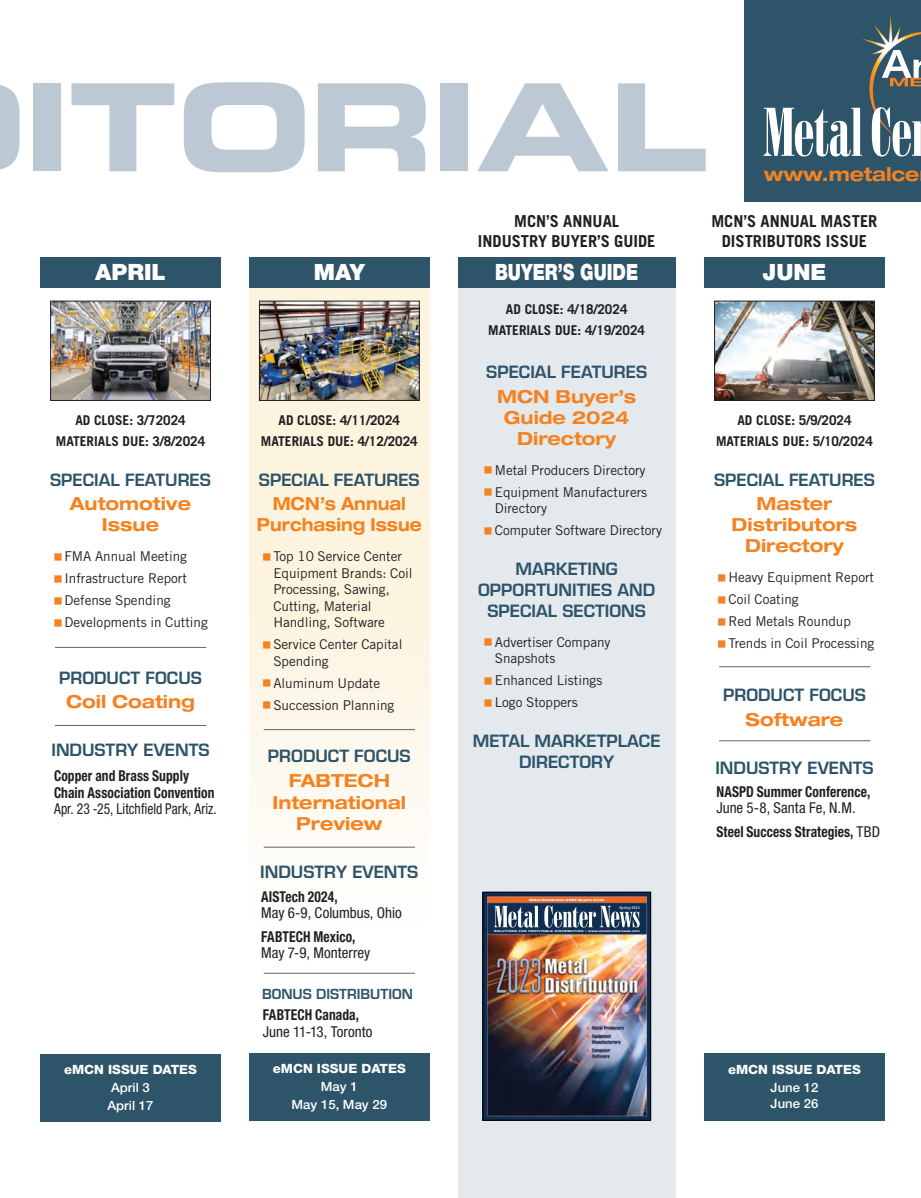
<style>
.page{position:relative;width:921px;height:1198px;background:#fff}
.page>*{position:absolute;margin:0;border:0;box-sizing:border-box;transform-origin:0 0}
.t1{font:121.5px "Eurostile LT Std Bold Ex 2";letter-spacing:-.015em;color:#bcc9d5}
.Month_Head_in_Bar{font:900 22.5px "Helvetica Neue LT Std";color:#fff}
.Month_Head_in_Bar-2{font:900 22.5px "Helvetica Neue LT Std";color:#fff;scale:.77 1}
.t2{font:700 expanded 19.2px "Helvetica Neue LT Std";letter-spacing:-.005em;color:#f58220}
.back_text_blue{font:700 expanded 18px/21px "Helvetica Neue LT Std";color:#f58220;text-align:center}
.back_text_blue-2{font:700 expanded 18px/21px "Helvetica Neue LT Std";color:#f58220;text-align:center;scale:.88 1}
.back_text_blue-3{font:600 16.5px/21px "Eurostile LT Std";color:#2e546a;text-align:center}
.Annual_Issue{font:700 16.5px/19.8px "Trade Gothic LT Std";color:#231f20;text-align:center}
.Text_IndustryEvent{font:700 condensed 15px/16.5px "Helvetica Neue LT Std";letter-spacing:.005em;color:#231f20;scale:.9 1}
.Text_IndustryEvent-2{font:condensed 15px/16.5px "Helvetica Neue LT Std";color:#231f20}
.t3{font:13.5px/16.5px "Trade Gothic LT Std";color:#231f20}
.SPEC_PAGE_Text_Bold_Start{font:700 13.5px/21px "Trade Gothic LT Std";color:#231f20;text-align:center}
.back_text_blue-4{font:600 13.5px "Eurostile LT Std";color:#2e546a}
.E-MCN{font:800 12.75px "Helvetica Neue LT Std";color:#fff}
.E-MCN-2{font:500 12.75px/16.5px "Helvetica Neue LT Std";color:#fff}
.t4{font:900 condensed 3.9px "Helvetica Neue LT Std";letter-spacing:.02em;color:#9bb3dc}
.t5{font:800 expanded 3px "Helvetica Neue LT Std";letter-spacing:.005em;color:#fff}
.t6{font:700 expanded 2.7px "Helvetica Neue LT Std";letter-spacing:.11em;color:#fff;scale:1.07 1}
.s1{font-family:"Universal Std Newswith Comm Pi";font-size:9px;color:#f58220}
.s2{font-weight:400}
.s3{font-weight:700}
.s4{font-family:"Universal Std Newswith Comm Pi";font-weight:400;font-stretch:normal;color:#f36824}
.s5{font-size:2.85px}
</style>
<div class="page">
<div style="left:40px;top:257px;width:180px;height:30px;background:#2e546a"></div>
<div style="left:40px;top:1054px;width:180px;height:67px;background:#2e546a"></div>
<div style="left:458px;top:287px;width:217px;height:911px;background:#e4e9ee"></div>
<div style="left:458px;top:257px;width:217px;height:30px;background:#2e546a"></div>
<img style="left:485px;top:894px;width:164px;height:224px">
<svg style="left:494px;top:906px;width:146px;height:21px;background:#6b7e93"></svg>
<div style="left:483px;top:892px;width:168px;height:228px;border:1px solid #000"></div>
<div style="left:744px;top:0;width:177px;height:202px;background:#2e546a"></div>
<svg style="left:763px;top:16px;width:158px;height:141px"></svg>
<hr style="left:55px;top:647px;width:151px;height:1px;background:#636366">
<hr style="left:55px;top:725px;width:151px;height:1px;background:#636366">
<img style="left:52px;top:303px;width:157px;height:96px">
<div style="left:50px;top:301px;width:161px;height:100px;border:1px solid #231f20"></div>
<svg style="left:249px;top:287px;width:180px;height:561px;fill:#fdf4e0"></svg>
<div style="left:249px;top:257px;width:180px;height:30px;background:#2e546a"></div>
<div style="left:249px;top:1053px;width:180px;height:67px;background:#2e546a"></div>
<hr style="left:264px;top:729px;width:151px;height:1px;background:#636366">
<hr style="left:264px;top:847px;width:151px;height:1px;background:#636366">
<hr style="left:264px;top:973px;width:151px;height:1px;background:#636366">
<img style="left:261px;top:303px;width:156px;height:96px">
<div style="left:259px;top:301px;width:160px;height:100px;border:1px solid #231f20"></div>
<div style="left:704px;top:257px;width:180px;height:30px;background:#2e546a"></div>
<div style="left:704px;top:1053px;width:180px;height:67px;background:#2e546a"></div>
<img style="left:716px;top:303px;width:156px;height:96px">
<div style="left:714px;top:301px;width:160px;height:100px;border:1px solid #231f20"></div>
<hr style="left:719px;top:666px;width:151px;height:1px;background:#636366">
<hr style="left:719px;top:740px;width:151px;height:1px;background:#636366">
<p class="t1" style="left:23px;top:42px;width:686px">ITORIAL</p>
<p class="t2" style="left:763px;top:162px;width:157px">www.metalce</p>
<p class="Month_Head_in_Bar" style="left:95px;top:259px;width:72px">APRIL</p>
<p class="Month_Head_in_Bar" style="left:314px;top:259px;width:52px">MAY</p>
<p class="SPEC_PAGE_Text_Bold_Start" style="left:56px;top:409px;width:151px">AD CLOSE: 3/72024<br>MATERIALS DUE: 3/8/2024</p>
<p class="back_text_blue-3" style="left:50px;top:470px;width:162px">SPECIAL FEATURES</p>
<p class="back_text_blue" style="left:70px;top:493px;width:123px">Automotive<br>Issue</p>
<p class="t3" style="left:54px;top:548px;width:134px"><span class="s1">■</span> FMA Annual Meeting</p>
<p class="t3" style="left:54px;top:570px;width:134px"><span class="s1">■</span> Infrastructure Report</p>
<p class="t3" style="left:54px;top:592px;width:118px"><span class="s1">■</span> Defense Spending</p>
<p class="t3" style="left:54px;top:614px;width:155px"><span class="s1">■</span> Developments in Cutting</p>
<p class="back_text_blue-3" style="left:59px;top:667px;width:144px">PRODUCT FOCUS</p>
<p class="back_text_blue" style="left:66px;top:691px;width:130px">Coil Coating</p>
<p class="back_text_blue-3" style="left:51px;top:740px;width:160px">INDUSTRY EVENTS</p>
<p class="Text_IndustryEvent" style="left:54px;top:767px;width:182px">Copper and Brass Supply<br>Chain Association Convention<br><span class="s2">Apr. 23 -25, Litchfield Park, Ariz.</span></p>
<p class="E-MCN" style="left:64px;top:1062px;width:134px">eMCN ISSUE DATES</p>
<p class="E-MCN-2" style="left:111px;top:1079px;width:40px">April 3</p>
<p class="E-MCN-2" style="left:107px;top:1097px;width:47px">April 17</p>
<p class="SPEC_PAGE_Text_Bold_Start" style="left:261px;top:409px;width:158px">AD CLOSE: 4/11/2024<br>MATERIALS DUE: 4/12/2024</p>
<p class="back_text_blue-3" style="left:259px;top:470px;width:162px">SPECIAL FEATURES</p>
<p class="back_text_blue-2" style="left:257px;top:493px;width:189px">MCN’s Annual<br>Purchasing Issue</p>
<p class="t3" style="left:273px;top:548px;width:141px;text-indent:-10px"><span class="s1">■</span> Top 10 Service Center<br>Equipment Brands: Coil<br>Processing, Sawing,<br>Cutting, Material<br>Handling, Software</p>
<p class="t3" style="left:273px;top:636px;width:131px;text-indent:-10px"><span class="s1">■</span> Service Center Capital<br>Spending</p>
<p class="t3" style="left:263px;top:675px;width:119px"><span class="s1">■</span> Aluminum Update</p>
<p class="t3" style="left:263px;top:696px;width:133px"><span class="s1">■</span> Succession Planning</p>
<p class="back_text_blue-3" style="left:268px;top:746px;width:144px">PRODUCT FOCUS</p>
<p class="back_text_blue" style="left:272px;top:769px;width:135px;line-height:21.6px">FABTECH<br>International<br>Preview</p>
<p class="back_text_blue-3" style="left:260px;top:862px;width:160px">INDUSTRY EVENTS</p>
<p class="Text_IndustryEvent-2" style="left:261px;top:888px;width:142px"><span class="s3">AISTech 2024,<br></span>May 6-9, Columbus, Ohio</p>
<p class="Text_IndustryEvent-2" style="left:261px;top:928px;width:110px"><span class="s3">FABTECH Mexico,<br></span>May 7-9, Monterrey</p>
<p class="back_text_blue-4" style="left:262px;top:985px;width:152px">BONUS DISTRIBUTION</p>
<p class="Text_IndustryEvent-2" style="left:263px;top:1006px;width:111px"><span class="s3">FABTECH Canada,<br></span>June 11-13, Toronto</p>
<p class="E-MCN" style="left:273px;top:1061px;width:134px">eMCN ISSUE DATES</p>
<p class="E-MCN-2" style="left:321px;top:1078px;width:38px">May 1</p>
<p class="E-MCN-2" style="left:292px;top:1096px;width:97px">May 15, May 29</p>
<p class="Annual_Issue" style="left:478px;top:211px;width:179px">MCN’S ANNUAL<br>INDUSTRY BUYER’S GUIDE</p>
<p class="Month_Head_in_Bar-2" style="left:495px;top:259px;width:187px">BUYER’S GUIDE</p>
<p class="SPEC_PAGE_Text_Bold_Start" style="left:488px;top:298px;width:158px">AD CLOSE: 4/18/2024<br>MATERIALS DUE: 4/19/2024</p>
<p class="back_text_blue-3" style="left:486px;top:362px;width:162px">SPECIAL FEATURES</p>
<p class="back_text_blue" style="left:497px;top:385px;width:140px">MCN Buyer’s<br>Guide 2024<br>Directory</p>
<p class="t3" style="left:484px;top:461px;width:163px"><span class="s1">■</span> Metal Producers Directory</p>
<p class="t3" style="left:495px;top:483px;width:154px;text-indent:-10px"><span class="s1">■</span> Equipment Manufacturers<br>Directory</p>
<p class="t3" style="left:484px;top:522px;width:179px"><span class="s1">■</span> Computer Software Directory</p>
<p class="back_text_blue-3" style="left:478px;top:558px;width:179px">MARKETING<br>OPPORTUNITIES AND<br>SPECIAL SECTIONS</p>
<p class="t3" style="left:495px;top:634px;width:117px;text-indent:-10px"><span class="s1">■</span> Advertiser Company<br>Snapshots</p>
<p class="t3" style="left:484px;top:672px;width:120px"><span class="s1">■</span> Enhanced Listings</p>
<p class="t3" style="left:484px;top:694px;width:95px"><span class="s1">■</span> Logo Stoppers</p>
<p class="back_text_blue-3" style="left:473px;top:730px;width:189px">METAL MARKETPLACE<br>DIRECTORY</p>
<p class="t5" style="left:529px;top:898px;width:77px">Metal Distribution 2023 Buyers Guide</p>
<p class="t6" style="left:494px;top:929px;width:138px">SOLUTIONS FOR PROFITABLE DISTRIBUTION <span class="s4">◾</span> <span class="s5">www.metalcenternews.com</span></p>
<p class="t4" style="left:619px;top:905px;width:22px">Spring 2023</p>
<p class="Annual_Issue" style="left:711px;top:211px;width:167px">MCN’S ANNUAL MASTER<br>DISTRIBUTORS ISSUE</p>
<p class="Month_Head_in_Bar" style="left:762px;top:259px;width:65px">JUNE</p>
<p class="SPEC_PAGE_Text_Bold_Start" style="left:716px;top:409px;width:158px">AD CLOSE: 5/9/2024<br>MATERIALS DUE: 5/10/2024</p>
<p class="back_text_blue-3" style="left:714px;top:470px;width:162px">SPECIAL FEATURES</p>
<p class="back_text_blue" style="left:731px;top:493px;width:127px">Master<br>Distributors<br>Directory</p>
<p class="t3" style="left:718px;top:569px;width:158px"><span class="s1">■</span> Heavy Equipment Report</p>
<p class="t3" style="left:718px;top:591px;width:82px"><span class="s1">■</span> Coil Coating</p>
<p class="t3" style="left:718px;top:613px;width:134px"><span class="s1">■</span> Red Metals Roundup</p>
<p class="t3" style="left:718px;top:635px;width:158px"><span class="s1">■</span> Trends in Coil Processing</p>
<p class="back_text_blue-3" style="left:723px;top:684px;width:144px">PRODUCT FOCUS</p>
<p class="back_text_blue" style="left:745px;top:708px;width:99px">Software</p>
<p class="back_text_blue-3" style="left:715px;top:757px;width:160px">INDUSTRY EVENTS</p>
<p class="Text_IndustryEvent" style="left:716px;top:783px;width:172px">NASPD Summer Conference,<br><span class="s2">June 5-8, Santa Fe, N.M.</span></p>
<p class="Text_IndustryEvent" style="left:716px;top:823px;width:183px">Steel Success Strategies, <span class="s2">TBD</span></p>
<p class="E-MCN" style="left:728px;top:1062px;width:134px">eMCN ISSUE DATES</p>
<p class="E-MCN-2" style="left:770px;top:1079px;width:49px">June 12<br>June 26</p>
</div>
